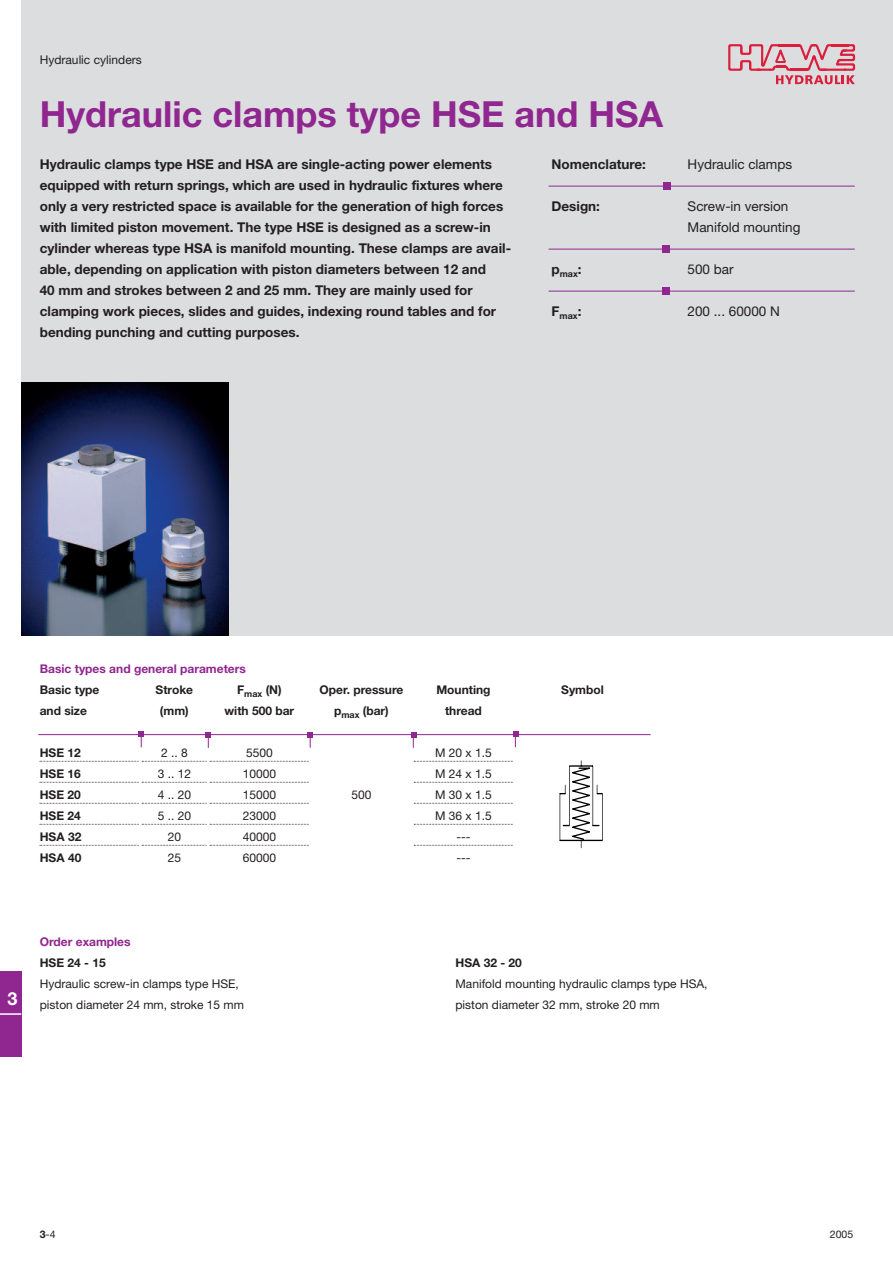
<style>
.page{position:relative;width:893px;height:1263px;background:#fff}
.page>*{position:absolute;margin:0;border:0;box-sizing:border-box;transform-origin:0 0}
.t1{font:700 36px "Helvetica Neue";color:#90268f}
.t2{font:700 18px "Helvetica Neue";color:#fff}
.t3{font:700 13.5px/21px "Helvetica Neue";color:#231f20}
.t4{font:13.5px/21px "Helvetica Neue";color:#231f20}
.t5{font:12px/21px "Helvetica Neue";color:#231f20}
.t6{font:700 12px/21px "Helvetica Neue";color:#231f20;text-align:center}
.t7{font:700 12px "Helvetica Neue";color:#90268f}
.t8{font:10.5px "Helvetica Neue";color:#231f20}
.t9{font:700 9px "Helvetica Neue";color:#231f20}
.s1{font-weight:700}
</style>
<div class="page">
<div style="left:21px;top:0;width:872px;height:636px;background:#dcdddf"></div>
<img style="left:21px;top:383px;width:208px;height:253px">
<hr style="left:549px;top:186px;width:306px;height:1px;background:#90268f">
<div style="left:663px;top:182px;width:7px;height:8px;background:#90268f"></div>
<hr style="left:549px;top:249px;width:306px;height:1px;background:#90268f">
<div style="left:662px;top:245px;width:7px;height:8px;background:#90268f"></div>
<hr style="left:549px;top:291px;width:306px;height:1px;background:#90268f">
<div style="left:662px;top:287px;width:7px;height:8px;background:#90268f"></div>
<svg style="left:728px;top:44px;width:127px;height:40px"></svg>
<div style="left:0;top:972px;width:21px;height:85px;background:#90268f"></div>
<hr style="left:0;top:1013px;width:21px;height:2px;background:#fff">
<svg style="left:414px;top:761px;width:99px;height:1px"></svg>
<svg style="left:414px;top:782px;width:99px;height:1px"></svg>
<svg style="left:414px;top:803px;width:99px;height:1px"></svg>
<svg style="left:414px;top:824px;width:99px;height:1px"></svg>
<svg style="left:414px;top:845px;width:99px;height:1px"></svg>
<svg style="left:308px;top:732px;width:5px;height:16px"></svg>
<svg style="left:411px;top:732px;width:5px;height:16px"></svg>
<svg style="left:513px;top:731px;width:5px;height:16px"></svg>
<hr style="left:38px;top:734px;width:613px;height:1px;background:#90268f">
<svg style="left:206px;top:732px;width:5px;height:16px"></svg>
<svg style="left:139px;top:732px;width:5px;height:15px"></svg>
<svg style="left:559px;top:760px;width:44px;height:89px"></svg>
<svg style="left:40px;top:761px;width:269px;height:1px"></svg>
<svg style="left:40px;top:782px;width:269px;height:1px"></svg>
<svg style="left:40px;top:803px;width:269px;height:1px"></svg>
<svg style="left:40px;top:824px;width:269px;height:1px"></svg>
<svg style="left:40px;top:845px;width:269px;height:1px"></svg>
<p class="t5" style="left:40px;top:50px;width:104px">Hydraulic cylinders</p>
<h1 class="t1" style="left:40px;top:101px;width:625px">Hydraulic clamps type HSE and HSA</h1>
<p class="t3" style="left:40px;top:154px;width:473px">Hydraulic clamps type HSE and HSA are single-acting power elements equipped with return springs, which are used in hydraulic fixtures where only a very restricted space is available for the generation of high forces with limited piston movement. The type HSE is designed as a screw-in cylinder whereas type HSA is manifold mounting. These clamps are avail&shy;able, depending on application with piston diameters between 12 and<br>40 mm and strokes between 2 and 25 mm. They are mainly used for clamping work pieces, slides and guides, indexing round tables and for bending punching and cutting purposes.</p>
<p class="t3" style="left:552px;top:154px;width:96px">Nomenclature:</p>
<p class="t3" style="left:552px;top:196px;width:50px">Design:</p>
<p class="t9" style="left:552px;top:271px;width:32px"><sup>p</sup>max<sup>:</sup></p>
<p class="t9" style="left:552px;top:313px;width:31px"><sup>F</sup>max<sup>:</sup></p>
<p class="t4" style="left:688px;top:155px;width:106px">Hydraulic clamps</p>
<p class="t4" style="left:688px;top:197px;width:114px">Screw-in version<br>Manifold mounting</p>
<p class="t4" style="left:688px;top:260px;width:48px">500 bar</p>
<p class="t4" style="left:688px;top:302px;width:94px">200 ... 60000 N</p>
<p class="t7" style="left:40px;top:664px;width:208px">Basic types and general parameters</p>
<p class="t6" style="left:40px;top:680px;width:61px;text-align:left">Basic type and size</p>
<p class="t6" style="left:40px;top:743px;width:43px;text-align:justify">HSE 12<br>HSE 16<br>HSE 20<br>HSE 24<br>HSA 32<br>HSA 40</p>
<p class="t6" style="left:156px;top:680px;width:39px">Stroke (mm)</p>
<p class="t5" style="left:158px;top:743px;width:35px;text-align:center">2 .. 8<br>3 .. 12<br>4 .. 20<br>5 .. 20<br>20<br>25</p>
<p class="t6" style="left:224px;top:680px;width:71px">F<sub>max</sub> (N) with 500 bar</p>
<p class="t5" style="left:243px;top:743px;width:35px">5500<br>10000<br>15000<br>23000<br>40000<br>60000</p>
<p class="t6" style="left:320px;top:680px;width:85px">Oper. pressure p<sub>max</sub> (bar)</p>
<p class="t5" style="left:351px;top:785px;width:22px">500</p>
<h2 class="t2" style="left:8px;top:992px;width:12px">3</h2>
<p class="t7" style="left:40px;top:937px;width:92px">Order examples</p>
<p class="t6" style="left:40px;top:953px;width:68px">HSE 24 - 15</p>
<p class="t5" style="left:40px;top:974px;width:206px">Hydraulic screw-in clamps type HSE, piston diameter 24 mm, stroke 15 mm</p>
<p class="t6" style="left:436px;top:680px;width:56px">Mounting thread</p>
<p class="t5" style="left:435px;top:743px;width:58px;text-align:center">M 20 x 1.5<br>M 24 x 1.5<br>M 30 x 1.5<br>M 36 x 1.5 ---<br>---</p>
<p class="t6" style="left:561px;top:680px;width:44px">Symbol</p>
<p class="t6" style="left:455px;top:953px;width:68px">HSA 32 - 20</p>
<p class="t5" style="left:455px;top:974px;width:254px">Manifold mounting hydraulic clamps type HSA, piston diameter 32 mm, stroke 20 mm</p>
<p class="t8" style="left:40px;top:1230px;width:17px"><span class="s1">3</span>-4</p>
<p class="t8" style="left:830px;top:1230px;width:25px">2005</p>
</div>
